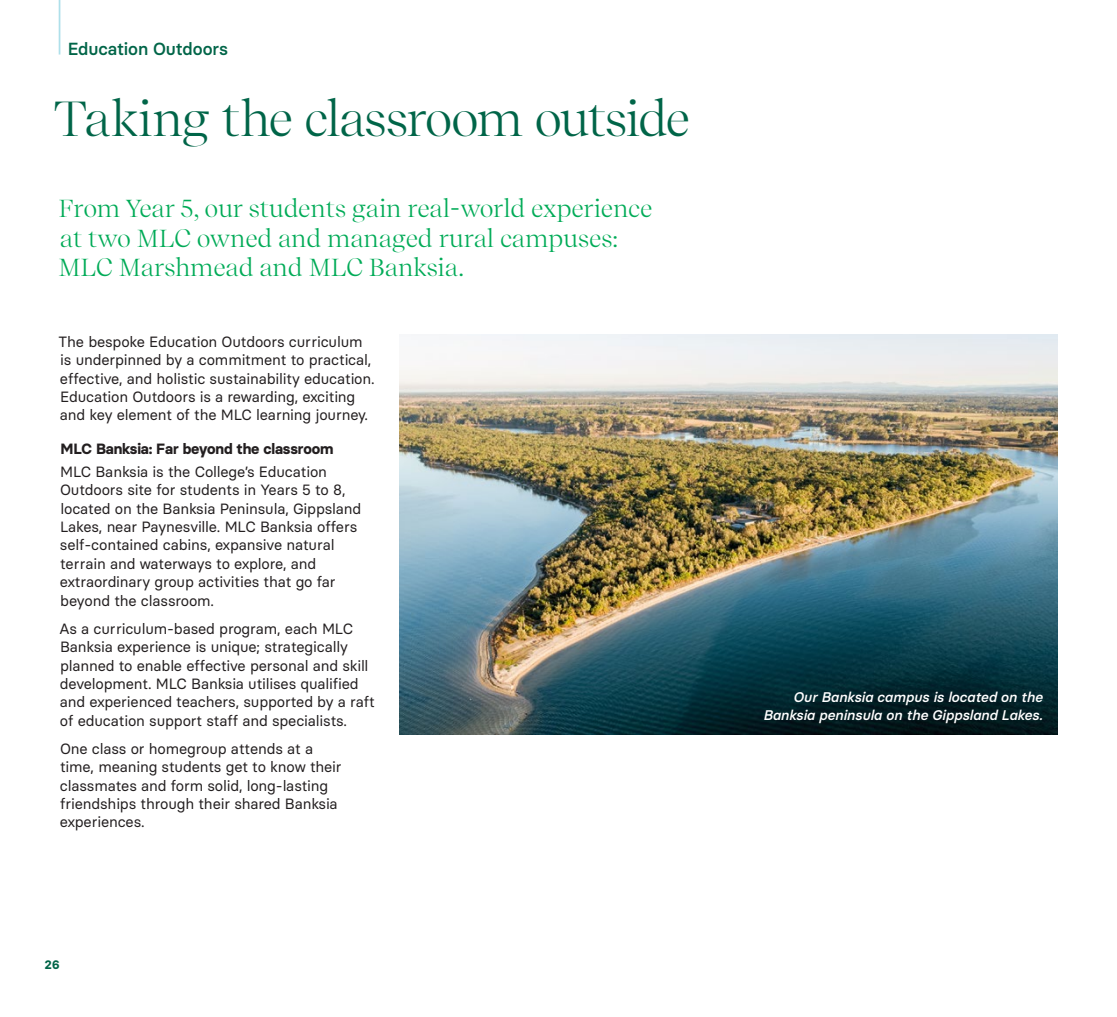
<style>
.page{position:relative;width:1117px;height:1017px;background:#fff}
.page>*{position:absolute;margin:0;border:0;box-sizing:border-box;transform-origin:0 0}
.t1{font:49px "Recife Display";letter-spacing:-.02em;color:#006548}
.t2{font:24.5px/29.8px "Recife Display";letter-spacing:.01em;color:#00ab57}
.t3{font:500 17.5px "Basier Circle";letter-spacing:-.005em;color:#006548}
.t4{font:14.88px/18.4px "Basier Circle";letter-spacing:-.01em;color:#231f20}
.t5{font:700 14.88px "Basier Circle";letter-spacing:-.01em;color:#231f20}
.t6{font:italic 500 14px/18.4px "Basier Circle";color:#fff;text-align:right}
.t7{font:700 12.25px "Basier Circle";color:#006548}
</style>
<div class="page">
<img style="left:399px;top:335px;width:658px;height:400px">
<hr style="left:59px;top:0;width:1px;height:55px;background:#aee0ea">
<p class="t3" style="left:68px;top:37px;width:162px">Education Outdoors</p>
<h1 class="t1" style="left:54px;top:84px;width:637px">Taking the classroom outside</h1>
<h2 class="t2" style="left:58px;top:193px;width:595px">From Year 5, our students gain real-world experience at two MLC owned and managed rural campuses:<br>MLC Marshmead and MLC Banksia.</h2>
<p class="t4" style="left:59px;top:332px;width:317px">The bespoke Education Outdoors curriculum is underpinned by a commitment to practical, effective, and holistic sustainability education.<br>Education Outdoors is a rewarding, exciting and key element of the MLC learning journey.</p>
<p class="t5" style="left:61px;top:439px;width:274px">MLC Banksia: Far beyond the classroom</p>
<p class="t4" style="left:60px;top:462px;width:303px">MLC Banksia is the College’s Education Outdoors site for students in Years 5 to 8, located on the Banksia Peninsula, Gippsland Lakes, near Paynesville. MLC Banksia offers self-contained cabins, expansive natural terrain and waterways to explore, and extraordinary group activities that go far beyond the classroom.</p>
<p class="t4" style="left:59px;top:619px;width:317px">As a curriculum-based program, each MLC Banksia experience is unique; strategically planned to enable effective personal and skill development. MLC Banksia utilises qualified and experienced teachers, supported by a raft of education support staff and specialists.</p>
<p class="t4" style="left:60px;top:739px;width:283px">One class or homegroup attends at a time, meaning students get to know their classmates and form solid, long-lasting friendships through their shared Banksia experiences.</p>
<p class="t7" style="left:45px;top:957px;width:16px">26</p>
<p class="t6" style="left:763px;top:688px;width:281px">Our Banksia campus is located on the<br>Banksia peninsula on the Gippsland Lakes.</p>
</div>
